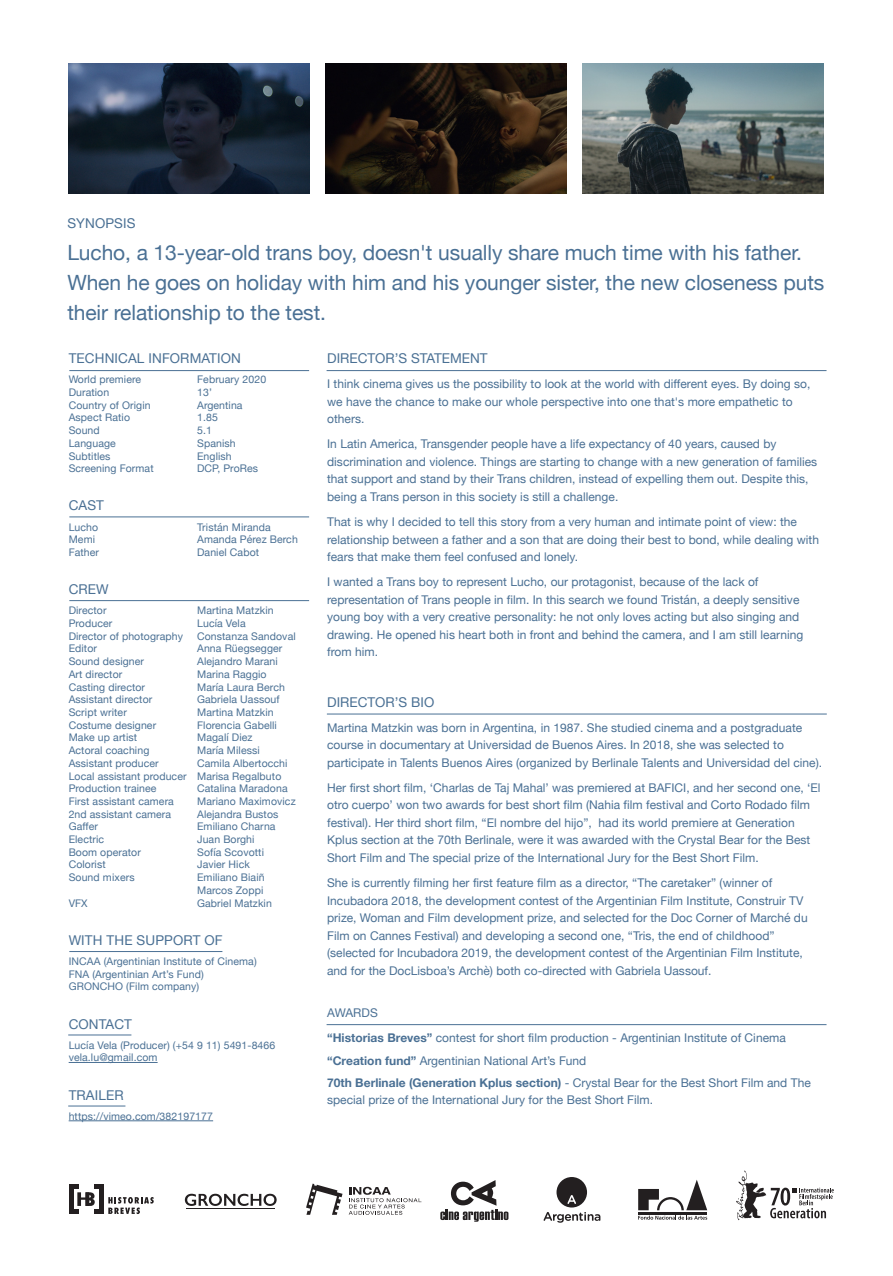
<style>
.page{position:relative;width:893px;height:1276px;background:#fff}
.page>*{position:absolute;margin:0;border:0;box-sizing:border-box;transform-origin:0 0}
.t1{font:21px/30px "Helvetica Neue";letter-spacing:-.005em;color:#4a7094}
.t2{font:13.5px "Helvetica Neue";letter-spacing:.01em;color:#4a7094}
.t3{font:12px/17.5px "Helvetica Neue";color:#4a7094}
.t4{font:10.5px/12.8px "Helvetica Neue";letter-spacing:.01em;color:#4a7094}
.s1{font-weight:700}
</style>
<div class="page">
<img style="left:68px;top:63px;width:241px;height:130px">
<img style="left:325px;top:63px;width:241px;height:130px">
<img style="left:582px;top:63px;width:241px;height:130px">
<hr style="left:69px;top:1062px;width:89px;height:1px;background:#4a7094">
<hr style="left:69px;top:1120px;width:144px;height:1px;background:#4a7094">
<hr style="left:327px;top:370px;width:499px;height:1px;background:#4a7094">
<hr style="left:327px;top:714px;width:500px;height:1px;background:#4a7094">
<hr style="left:327px;top:1024px;width:499px;height:1px;background:#4a7094">
<hr style="left:69px;top:370px;width:240px;height:1px;background:#4a7094">
<hr style="left:69px;top:516px;width:240px;height:1px;background:#4a7094">
<hr style="left:69px;top:600px;width:240px;height:1px;background:#4a7094">
<hr style="left:68px;top:1034px;width:63px;height:1px;background:#4a7094">
<hr style="left:68px;top:1105px;width:57px;height:1px;background:#4a7094">
<hr style="left:69px;top:951px;width:153px;height:1px;background:#4a7094">
<svg style="left:440px;top:1180px;width:68px;height:41px"></svg>
<svg style="left:544px;top:1177px;width:56px;height:45px"></svg>
<svg style="left:349px;top:1186px;width:72px;height:28px"></svg>
<svg style="left:306px;top:1183px;width:37px;height:31px"></svg>
<svg style="left:185px;top:1193px;width:92px;height:13px"></svg>
<hr style="left:186px;top:1208px;width:89px;height:1px;background:#231f20">
<svg style="left:108px;top:1197px;width:46px;height:17px"></svg>
<svg style="left:77px;top:1192px;width:18px;height:14px"></svg>
<hr style="left:69px;top:1209px;width:10px;height:4px;background:#231f20">
<div style="left:69px;top:1184px;width:10px;height:5px;background:#231f20"></div>
<div style="left:69px;top:1184px;width:5px;height:26px;background:#231f20"></div>
<hr style="left:94px;top:1209px;width:10px;height:4px;background:#231f20">
<div style="left:94px;top:1184px;width:10px;height:5px;background:#231f20"></div>
<div style="left:99px;top:1184px;width:5px;height:26px;background:#231f20"></div>
<svg style="left:638px;top:1180px;width:69px;height:39px"></svg>
<svg style="left:736px;top:1170px;width:98px;height:50px"></svg>
<p class="t2" style="left:67px;top:214px;width:70px">SYNOPSIS</p>
<h1 class="t1" style="left:67px;top:238px;width:758px">Lucho, a 13-year-old trans boy, doesn't usually share much time with his father.<br>When he goes on holiday with him and his younger sister, the new closeness puts their relationship to the test.</h1>
<p class="t2" style="left:327px;top:348px;width:162px">DIRECTOR’S STATEMENT</p>
<p class="t3" style="left:327px;top:376px;width:485px">I think cinema gives us the possibility to look at the world with different eyes. By doing so, we have the chance to make our whole perspective into one that's more empathetic to others.</p>
<p class="t3" style="left:327px;top:436px;width:492px">In Latin America, Transgender people have a life expectancy of 40 years, caused by discrimination and violence. Things are starting to change with a new generation of families that support and stand by their Trans children, instead of expelling them out. Despite this, being a Trans person in this society is still a challenge.</p>
<p class="t3" style="left:327px;top:513px;width:493px">That is why I decided to tell this story from a very human and intimate point of view: the relationship between a father and a son that are doing their best to bond, while dealing with fears that make them feel confused and lonely.</p>
<p class="t3" style="left:327px;top:574px;width:478px">I wanted a Trans boy to represent Lucho, our protagonist, because of the lack of representation of Trans people in film. In this search we found Tristán, a deeply sensitive young boy with a very creative personality: he not only loves acting but also singing and drawing. He opened his heart both in front and behind the camera, and I am still learning from him.</p>
<p class="t2" style="left:69px;top:348px;width:174px">TECHNICAL INFORMATION</p>
<p class="t4" style="left:69px;top:374px;width:74px">World premiere</p>
<p class="t4" style="left:197px;top:374px;width:71px">February 2020</p>
<p class="t4" style="left:69px;top:386px;width:42px">Duration</p>
<p class="t4" style="left:197px;top:386px;width:16px">13’</p>
<p class="t4" style="left:69px;top:399px;width:83px">Country of Origin</p>
<p class="t4" style="left:197px;top:399px;width:47px">Argentina</p>
<p class="t4" style="left:69px;top:412px;width:63px">Aspect Ratio</p>
<p class="t4" style="left:197px;top:412px;width:22px">1.85</p>
<p class="t4" style="left:69px;top:424px;width:33px">Sound</p>
<p class="t4" style="left:197px;top:424px;width:16px">5.1</p>
<p class="t4" style="left:69px;top:437px;width:49px">Language</p>
<p class="t4" style="left:197px;top:437px;width:40px">Spanish</p>
<p class="t4" style="left:69px;top:450px;width:43px">Subtitles</p>
<p class="t4" style="left:197px;top:450px;width:36px">English</p>
<p class="t4" style="left:69px;top:463px;width:87px">Screening Format</p>
<p class="t4" style="left:197px;top:463px;width:63px">DCP, ProRes</p>
<p class="t2" style="left:69px;top:496px;width:37px">CAST</p>
<p class="t4" style="left:69px;top:521px;width:31px">Lucho</p>
<p class="t4" style="left:197px;top:521px;width:75px">Tristán Miranda</p>
<p class="t4" style="left:69px;top:534px;width:28px">Memi</p>
<p class="t4" style="left:197px;top:534px;width:102px">Amanda Pérez Berch</p>
<p class="t4" style="left:69px;top:546px;width:32px">Father</p>
<p class="t4" style="left:197px;top:546px;width:64px">Daniel Cabot</p>
<p class="t2" style="left:69px;top:579px;width:42px">CREW</p>
<p class="t4" style="left:69px;top:605px;width:39px">Director</p>
<p class="t4" style="left:197px;top:605px;width:78px">Martina Matzkin</p>
<p class="t4" style="left:69px;top:617px;width:45px">Producer</p>
<p class="t4" style="left:197px;top:617px;width:50px">Lucía Vela</p>
<p class="t4" style="left:69px;top:630px;width:116px">Director of photography</p>
<p class="t4" style="left:197px;top:630px;width:100px">Constanza Sandoval</p>
<p class="t4" style="left:69px;top:643px;width:30px">Editor</p>
<p class="t4" style="left:197px;top:643px;width:87px">Anna Rüegsegger</p>
<p class="t4" style="left:69px;top:655px;width:77px">Sound designer</p>
<p class="t4" style="left:197px;top:655px;width:82px">Alejandro Marani</p>
<p class="t4" style="left:69px;top:668px;width:55px">Art director</p>
<p class="t4" style="left:197px;top:668px;width:71px">Marina Raggio</p>
<p class="t4" style="left:69px;top:681px;width:78px">Casting director</p>
<p class="t4" style="left:197px;top:681px;width:89px">María Laura Berch</p>
<p class="t4" style="left:69px;top:694px;width:85px">Assistant director</p>
<p class="t4" style="left:197px;top:694px;width:84px">Gabriela Uassouf</p>
<p class="t4" style="left:69px;top:706px;width:60px">Script writer</p>
<p class="t4" style="left:197px;top:706px;width:78px">Martina Matzkin</p>
<p class="t4" style="left:69px;top:719px;width:89px">Costume designer</p>
<p class="t4" style="left:197px;top:719px;width:81px">Florencia Gabelli</p>
<p class="t4" style="left:69px;top:732px;width:70px">Make up artist</p>
<p class="t4" style="left:197px;top:732px;width:57px">Magalí Diez</p>
<p class="t4" style="left:69px;top:744px;width:82px">Actoral coaching</p>
<p class="t4" style="left:197px;top:744px;width:64px">María Milessi</p>
<p class="t4" style="left:69px;top:757px;width:92px">Assistant producer</p>
<p class="t2" style="left:327px;top:692px;width:109px">DIRECTOR’S BIO</p>
<p class="t3" style="left:327px;top:719px;width:497px">Martina Matzkin was born in Argentina, in 1987. She studied cinema and a postgraduate course in documentary at Universidad de Buenos Aires. In 2018, she was selected to participate in Talents Buenos Aires (organized by Berlinale Talents and Universidad del cine).</p>
<p class="t3" style="left:327px;top:779px;width:495px">Her first short film, ‘Charlas de Taj Mahal’ was premiered at BAFICI, and her second one, ‘El otro cuerpo’ won two awards for best short film (Nahia film festival and Corto Rodado film festival). Her third short film, “El nombre del hijo”, had its world premiere at Generation Kplus section at the 70th Berlinale, were it was awarded with the Crystal Bear for the Best Short Film and The special prize of the International Jury for the Best Short Film.</p>
<p class="t3" style="left:327px;top:874px;width:482px">She is currently filming her first feature film as a director, “The caretaker” (winner of Incubadora 2018, the development contest of the Argentinian Film Institute, Construir TV prize, Woman and Film development prize, and selected for the Doc Corner of Marché du Film on Cannes Festival) and developing a second one, “Tris, the end of childhood” (selected for Incubadora 2019, the development contest of the Argentinian Film Institute, and for the DocLisboa’s Archè) both co-directed with Gabriela Uassouf.</p>
<p class="t3" style="left:327px;top:1001px;width:460px;line-height:25px">AWARDS<br><span class="s1">“Historias Breves”</span> contest for short film production - Argentinian Institute of Cinema</p>
<p class="t3" style="left:327px;top:1050px;width:485px;line-height:22px"><span class="s1">“Creation fund”</span> Argentinian National Art’s Fund<br><span class="s1">70th Berlinale (Generation Kplus section)</span> - Crystal Bear for the Best Short Film and The</p>
<p class="t3" style="left:327px;top:1091px;width:327px">special prize of the International Jury for the Best Short Film.</p>
<p class="t4" style="left:69px;top:757px;width:220px;text-indent:128px">Camila Albertocchi<br>Local assistant producer Marisa Regalbuto<br>Production trainee</p>
<p class="t4" style="left:197px;top:782px;width:92px">Catalina Maradona</p>
<p class="t4" style="left:69px;top:795px;width:107px">First assistant camera</p>
<p class="t4" style="left:197px;top:795px;width:100px">Mariano Maximovicz</p>
<p class="t4" style="left:69px;top:808px;width:104px">2nd assistant camera</p>
<p class="t4" style="left:197px;top:808px;width:83px">Alejandra Bustos</p>
<p class="t4" style="left:69px;top:821px;width:31px">Gaffer</p>
<p class="t4" style="left:197px;top:821px;width:80px">Emiliano Charna</p>
<p class="t4" style="left:69px;top:833px;width:37px">Electric</p>
<p class="t4" style="left:197px;top:833px;width:59px">Juan Borghi</p>
<p class="t4" style="left:69px;top:846px;width:74px">Boom operator</p>
<p class="t4" style="left:197px;top:846px;width:68px">Sofía Scovotti</p>
<p class="t4" style="left:69px;top:859px;width:39px">Colorist</p>
<p class="t4" style="left:197px;top:859px;width:54px">Javier Hick</p>
<p class="t4" style="left:69px;top:871px;width:67px">Sound mixers</p>
<p class="t4" style="left:197px;top:871px;width:69px">Emiliano Biaiñ<br>Marcos Zoppi</p>
<p class="t4" style="left:69px;top:897px;width:21px">VFX</p>
<p class="t4" style="left:197px;top:897px;width:76px">Gabriel Matzkin</p>
<p class="t2" style="left:69px;top:930px;width:155px">WITH THE SUPPORT OF</p>
<p class="t4" style="left:69px;top:955px;width:190px">INCAA (Argentinian Institute of Cinema)<br>FNA (Argentinian Art’s Fund)<br>GRONCHO (Film company)</p>
<p class="t2" style="left:69px;top:1014px;width:65px">CONTACT</p>
<p class="t4" style="left:69px;top:1039px;width:208px">Lucía Vela (Producer) (+54 9 11) 5491-8466 vela.lu@gmail.com</p>
<p class="t2" style="left:69px;top:1085px;width:57px">TRAILER</p>
<p class="t4" style="left:69px;top:1110px;width:146px">https://vimeo.com/382197177</p>
</div>
